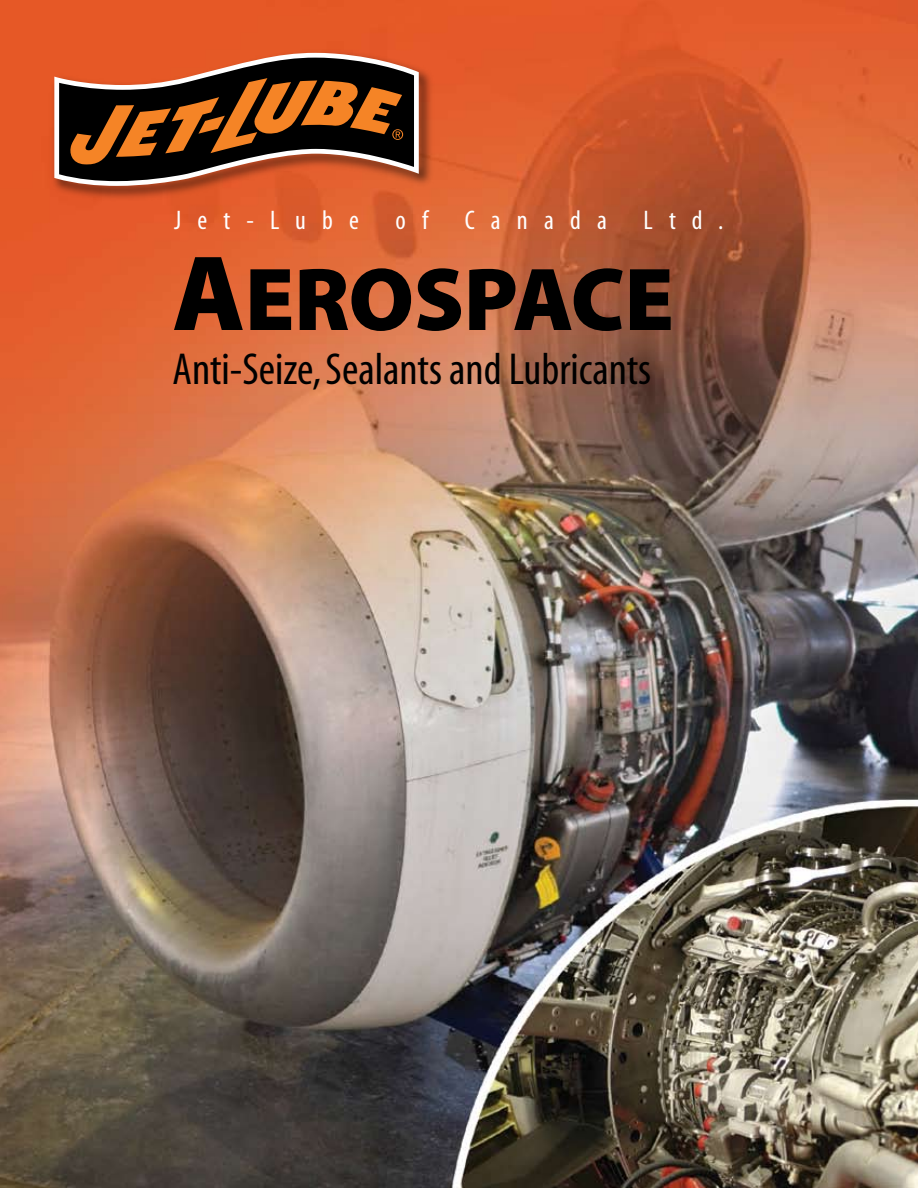
<style>
.page{position:relative;width:918px;height:1188px;background:#fff}
.page>*{position:absolute;margin:0;border:0;box-sizing:border-box;transform-origin:0 0}
.t1{font:900 90px "Myriad Pro";letter-spacing:-.005em;color:#000}
.t2{font:condensed 45px "Myriad";color:#000}
.t3{font:condensed 27px "Myriad";letter-spacing:.6em;color:#fff}
.s1{font-size:108px}
</style>
<div class="page">
<img style="left:0;top:0;width:918px;height:1188px">
<img style="left:48px;top:46px;width:388px;height:158px">
<svg style="left:54px;top:53px;width:365px;height:133px;background:#7c4628"></svg>
<p class="t3" style="left:174px;top:207px;width:186px">Jet-Lube</p>
<p class="t3" style="left:396px;top:207px;width:34px">o f</p>
<p class="t3" style="left:465px;top:207px;width:143px">Canada</p>
<p class="t3" style="left:644px;top:207px;width:81px">Ltd.</p>
<h1 class="t1" style="left:172px;top:240px;width:503px"><span class="s1">A</span>EROSPACE</h1>
<p class="t2" style="left:172px;top:347px;width:480px">Anti-Seize, Sealants and Lubricants</p>
</div>
